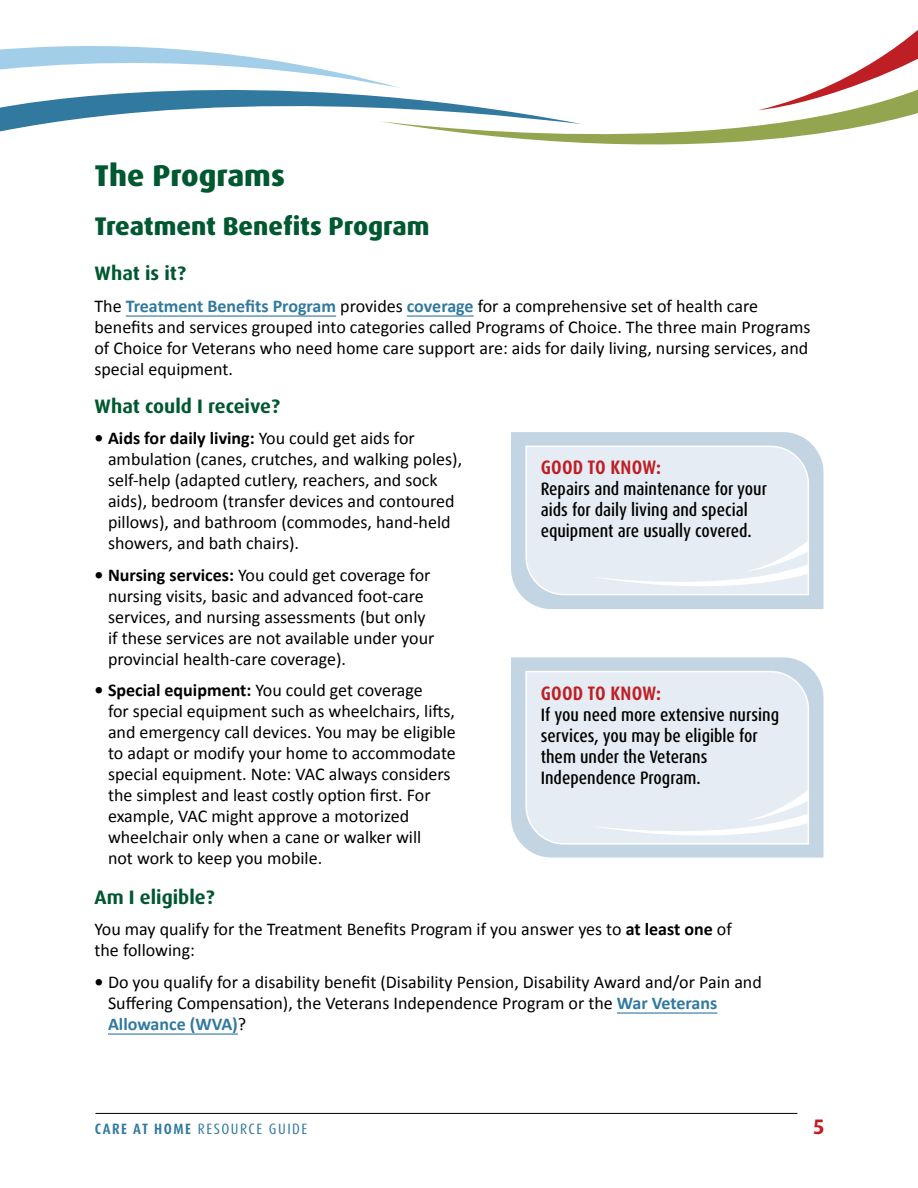
<style>
.page{position:relative;width:918px;height:1188px;background:#fff}
.page>*{position:absolute;margin:0;border:0;box-sizing:border-box;transform-origin:0 0}
.t1{font:800 30px "Dax Pro";color:#005830}
.t2{font:800 25.5px "Dax Pro";color:#005830}
.t3{font:700 21px "Dax Pro";color:#be1f24}
.t4{font:700 19.5px "Dax Pro";color:#005830}
.t5{font:700 condensed 19.5px "Dax Pro";letter-spacing:.01em;color:#be1f24}
.t6{font:18px/21px "Calibri";color:#000}
.t7{font:500 condensed 18px/21px "Dax Pro";color:#000}
.t8{font:condensed 15px "Dax Pro";letter-spacing:.1em;color:#31799e}
.s1{font-weight:700;color:#31799e}
.s2{font-weight:700}
</style>
<div class="page">
<hr style="left:95px;top:1113px;width:702px;height:1px;background:#000">
<hr style="left:126px;top:315px;width:210px;height:2px;background:#31799e">
<hr style="left:407px;top:315px;width:67px;height:2px;background:#31799e">
<svg style="left:511px;top:432px;width:313px;height:177px;fill:#c3d4e3"></svg>
<svg style="left:525px;top:445px;width:285px;height:151px"></svg>
<hr style="left:617px;top:1012px;width:100px;height:2px;background:#31799e">
<hr style="left:108px;top:1033px;width:130px;height:2px;background:#31799e">
<svg style="left:511px;top:657px;width:313px;height:201px;fill:#c3d4e3"></svg>
<div style="left:525px;top:670px;width:285px;height:175px;background:#e5ecf3"></div>
<svg style="left:588px;top:777px;width:221px;height:68px"></svg>
<svg style="left:456px;top:110px;width:462px;height:35px"></svg>
<svg style="left:759px;top:30px;width:159px;height:80px"></svg>
<svg style="left:0;top:46px;width:582px;height:86px"></svg>
<p class="t1" style="left:94px;top:156px;width:192px">The Programs</p>
<p class="t2" style="left:94px;top:210px;width:337px">Treatment Benefits Program</p>
<p class="t4" style="left:94px;top:261px;width:93px">What is it?</p>
<p class="t6" style="left:94px;top:295px;width:718px">The <span class="s1">Treatment Benefits Program</span> provides <span class="s1">coverage</span> for a comprehensive set of health care benefits and services grouped into categories called Programs of Choice. The three main Programs of Choice for Veterans who need home care support are: aids for daily living, nursing services, and special equipment.</p>
<p class="t4" style="left:94px;top:393px;width:187px">What could I receive?</p>
<p class="t6" style="left:108px;top:427px;width:356px;text-indent:-14px"><span class="s2">• Aids for daily living:</span> You could get aids for ambulation (canes, crutches, and walking poles), self-help (adapted cutlery, reachers, and sock aids), bedroom (transfer devices and contoured pillows), and bathroom (commodes, hand-held showers, and bath chairs).</p>
<p class="t6" style="left:108px;top:564px;width:328px;text-indent:-14px"><span class="s2">• Nursing services:</span> You could get coverage for nursing visits, basic and advanced foot-care services, and nursing assessments (but only if these services are not available under your provincial health-care coverage).</p>
<p class="t6" style="left:108px;top:679px;width:349px;text-indent:-14px"><span class="s2">• Special equipment:</span> You could get coverage<br>for special equipment such as wheelchairs, lifts, and emergency call devices. You may be eligible to adapt or modify your home to accommodate special equipment. Note: VAC always considers the simplest and least costly option first. For example, VAC might approve a motorized wheelchair only when a cane or walker will<br>not work to keep you mobile.</p>
<p class="t5" style="left:541px;top:455px;width:122px">GOOD TO KNOW:</p>
<p class="t7" style="left:541px;top:479px;width:228px">Repairs and maintenance for your aids for daily living and special equipment are usually covered.</p>
<p class="t5" style="left:541px;top:680px;width:122px">GOOD TO KNOW:</p>
<p class="t7" style="left:541px;top:704px;width:240px">If you need more extensive nursing services, you may be eligible for them under the Veterans<br>Independence Program.</p>
<p class="t4" style="left:94px;top:884px;width:122px">Am I eligible?</p>
<p class="t6" style="left:94px;top:918px;width:639px">You may qualify for the Treatment Benefits Program if you answer yes to <span class="s2">at least one</span> of the following:</p>
<p class="t6" style="left:108px;top:971px;width:655px;text-indent:-14px"><span class="s2">•</span> Do you qualify for a disability benefit (Disability Pension, Disability Award and/or Pain and<br>Suffering Compensation), the Veterans Independence Program or the <span class="s1">War Veterans<br>Allowance (WVA)</span>?</p>
<p class="t8" style="left:95px;top:1119px;width:214px"><span class="s2">CARE AT HOME</span> RESOURCE GUIDE</p>
<p class="t3" style="left:814px;top:1113px;width:12px">5</p>
</div>
